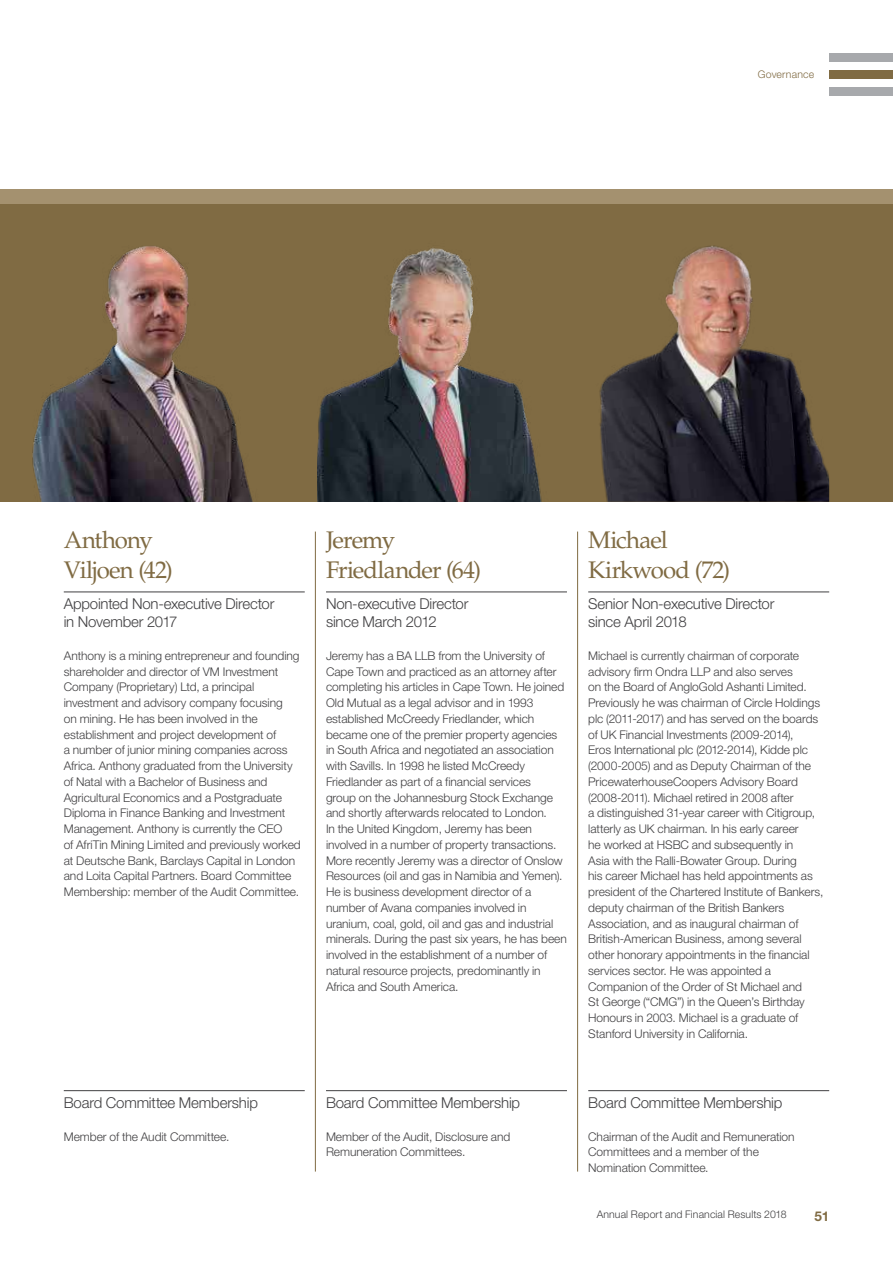
<style>
.page{position:relative;width:893px;height:1263px;background:#fff}
.page>*{position:absolute;margin:0;border:0;box-sizing:border-box;transform-origin:0 0}
.t1{font:24px/30px "Palatino LT Std";letter-spacing:-.035em;color:#806b43}
.t2{font:300 15px/18px "Helvetica Neue LT Std";letter-spacing:-.015em;color:#414042}
.t3{font:700 13.5px "Helvetica Neue LT Std";color:#806b43}
.t4{font:300 12px/15.8px "Helvetica Neue LT Std";letter-spacing:-.005em;color:#414042}
.t5{font:300 10.5px "Helvetica Neue LT Std";letter-spacing:.01em;color:#414042}
.t6{font:300 10.5px "Helvetica Neue LT Std";letter-spacing:.02em;color:#806b43}
</style>
<div class="page">
<div style="left:0;top:189px;width:893px;height:15px;background:#a4916f"></div>
<div style="left:0;top:204px;width:893px;height:298px;background:#806b43"></div>
<hr style="left:315px;top:531px;width:1px;height:640px;background:#806b43">
<hr style="left:577px;top:531px;width:1px;height:640px;background:#806b43">
<img style="left:32px;top:246px;width:221px;height:256px">
<img style="left:599px;top:245px;width:230px;height:257px">
<img style="left:317px;top:248px;width:225px;height:253px">
<div style="left:829px;top:53px;width:64px;height:9px;background:#a7a9ac"></div>
<div style="left:829px;top:87px;width:64px;height:8px;background:#a7a9ac"></div>
<div style="left:829px;top:70px;width:64px;height:9px;background:#806b43"></div>
<hr style="left:64px;top:592px;width:241px;height:1px;background:#414042">
<hr style="left:326px;top:592px;width:241px;height:1px;background:#414042">
<hr style="left:588px;top:592px;width:241px;height:1px;background:#414042">
<hr style="left:326px;top:1090px;width:241px;height:1px;background:#414042">
<hr style="left:588px;top:1090px;width:241px;height:1px;background:#414042">
<hr style="left:64px;top:1090px;width:241px;height:1px;background:#414042">
<p class="t6" style="left:758px;top:67px;width:58px">Governance</p>
<h1 class="t1" style="left:64px;top:526px;width:111px">Anthony<br>Viljoen (42)</h1>
<p class="t2" style="left:64px;top:594px;width:212px">Appointed Non-executive Director in November 2017</p>
<p class="t4" style="left:64px;top:647px;width:238px">Anthony is a mining entrepreneur and founding shareholder and director of VM Investment Company (Proprietary) Ltd, a principal investment and advisory company focusing<br>on mining. He has been involved in the establishment and project development of<br>a number of junior mining companies across Africa. Anthony graduated from the University of Natal with a Bachelor of Business and Agricultural Economics and a Postgraduate Diploma in Finance Banking and Investment Management. Anthony is currently the CEO<br>of AfriTin Mining Limited and previously worked at Deutsche Bank, Barclays Capital in London and Loita Capital Partners. Board Committee Membership: member of the Audit Committee.</p>
<p class="t2" style="left:64px;top:1093px;width:196px">Board Committee Membership</p>
<p class="t4" style="left:64px;top:1128px;width:167px">Member of the Audit Committee.</p>
<h1 class="t1" style="left:326px;top:526px;width:157px">Jeremy<br>Friedlander (64)</h1>
<p class="t2" style="left:326px;top:594px;width:144px">Non-executive Director since March 2012</p>
<p class="t4" style="left:326px;top:647px;width:242px">Jeremy has a BA LLB from the University of Cape Town and practiced as an attorney after completing his articles in Cape Town. He joined Old Mutual as a legal advisor and in 1993 established McCreedy Friedlander, which became one of the premier property agencies in South Africa and negotiated an association with Savills. In 1998 he listed McCreedy Friedlander as part of a financial services<br>group on the Johannesburg Stock Exchange and shortly afterwards relocated to London.<br>In the United Kingdom, Jeremy has been involved in a number of property transactions.<br>More recently Jeremy was a director of Onslow Resources (oil and gas in Namibia and Yemen).<br>He is business development director of a number of Avana companies involved in uranium, coal, gold, oil and gas and industrial minerals. During the past six years, he has been involved in the establishment of a number of natural resource projects, predominantly in Africa and South America.</p>
<h1 class="t1" style="left:588px;top:526px;width:143px">Michael<br>Kirkwood (72)</h1>
<p class="t2" style="left:588px;top:594px;width:188px">Senior Non-executive Director since April 2018</p>
<p class="t4" style="left:588px;top:647px;width:237px">Michael is currently chairman of corporate advisory firm Ondra LLP and also serves<br>on the Board of AngloGold Ashanti Limited.<br>Previously he was chairman of Circle Holdings plc (2011-2017) and has served on the boards of UK Financial Investments (2009-2014),<br>Eros International plc (2012-2014), Kidde plc (2000-2005) and as Deputy Chairman of the PricewaterhouseCoopers Advisory Board (2008-2011). Michael retired in 2008 after<br>a distinguished 31-year career with Citigroup, latterly as UK chairman. In his early career<br>he worked at HSBC and subsequently in<br>Asia with the Ralli-Bowater Group. During<br>his career Michael has held appointments as president of the Chartered Institute of Bankers, deputy chairman of the British Bankers Association, and as inaugural chairman of British-American Business, among several other honorary appointments in the financial services sector. He was appointed a Companion of the Order of St Michael and<br>St George (“CMG”) in the Queen’s Birthday Honours in 2003. Michael is a graduate of Stanford University in California.</p>
<p class="t2" style="left:326px;top:1093px;width:196px">Board Committee Membership</p>
<p class="t4" style="left:326px;top:1128px;width:186px">Member of the Audit, Disclosure and<br>Remuneration Committees.</p>
<p class="t2" style="left:588px;top:1093px;width:196px">Board Committee Membership</p>
<p class="t4" style="left:588px;top:1128px;width:208px">Chairman of the Audit and Remuneration<br>Committees and a member of the<br>Nomination Committee.</p>
<p class="t5" style="left:597px;top:1208px;width:191px">Annual Report and Financial Results 2018</p>
<p class="t3" style="left:815px;top:1207px;width:16px">51</p>
</div>
